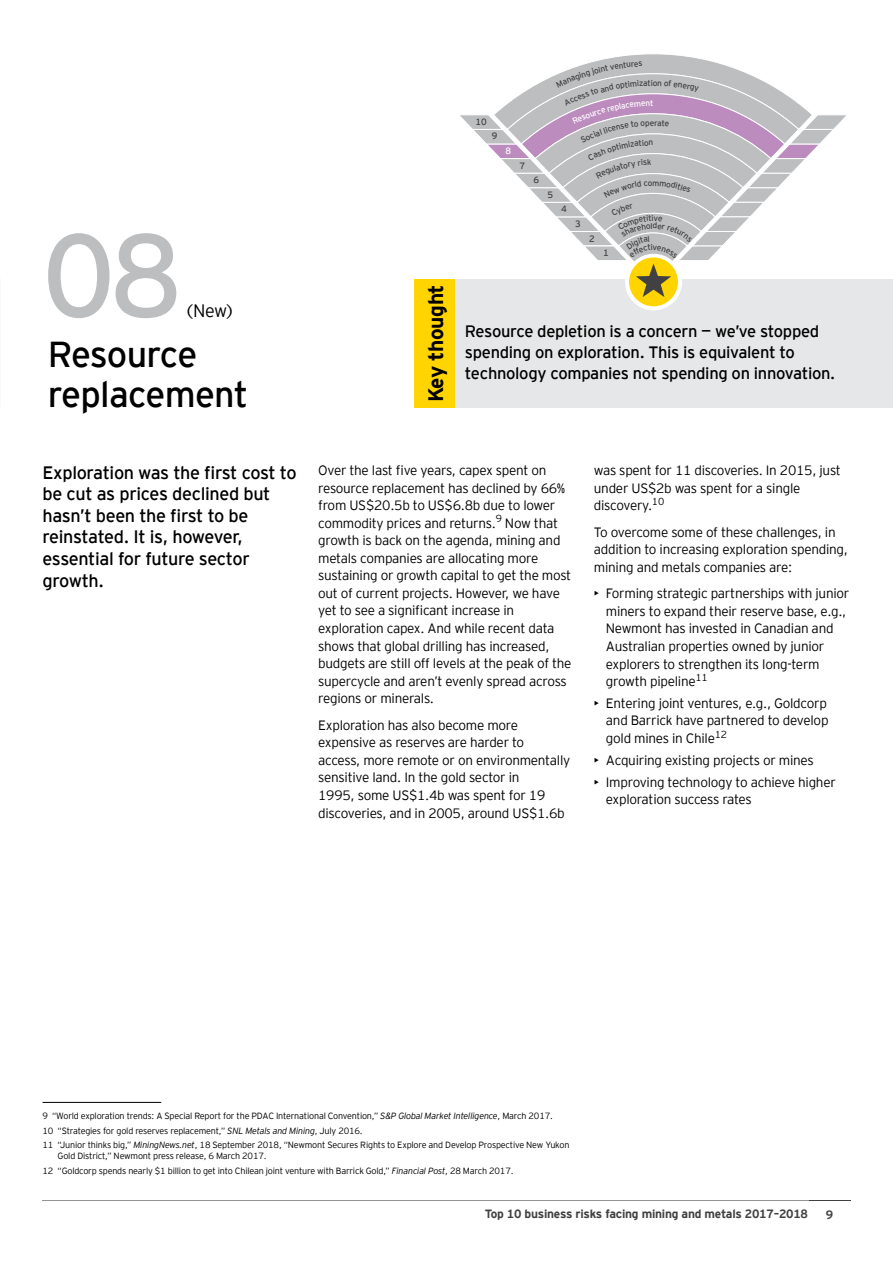
<style>
.page{position:relative;width:893px;height:1263px;background:#fff}
.page>*{position:absolute;margin:0;border:0;box-sizing:border-box;transform-origin:0 0}
.t1{font:117.6px "EY Interstate";color:#bcbec0}
.t2{font:36px/40.5px "EY Interstate";letter-spacing:-.02em;color:#000}
.t3{font:700 21px "EY Interstate";letter-spacing:-.02em;color:#000}
.t4{font:18px/21.6px "EY Interstate";letter-spacing:-.02em;color:#000}
.t5{font:300 18px "EY Interstate";color:#000}
.t6{font:16.5px/21px "EY Interstate";letter-spacing:-.02em;color:#000}
.t7{font:300 13.5px/17.5px "EY Interstate";letter-spacing:-.02em;color:#000}
.t8{font:700 12px "EY Interstate";letter-spacing:-.02em;color:#414042}
.t9{font:9.15px "EY Interstate";color:#414042}
.t10{font:9.15px "EY Interstate";color:#fff}
.t11{font:300 9px/14.7px "EY Interstate";letter-spacing:-.02em;color:#000}
.t12{font:8.25px "EY Interstate";color:#414042}
.t13{font:8.25px "EY Interstate";color:#fff}
.s1{font-style:italic}
</style>
<div class="page">
<hr style="left:43px;top:1200px;width:766px;height:1px;background:#939598">
<hr style="left:809px;top:1200px;width:41px;height:1px;background:#414042">
<hr style="left:43px;top:1102px;width:118px;height:1px;background:#000">
<div style="left:414px;top:279px;width:42px;height:129px;background:#ffd400"></div>
<div style="left:456px;top:279px;width:437px;height:129px;background:#e6e7e8"></div>
<svg style="left:625px;top:253px;width:57px;height:57px"></svg>
<div style="left:629px;top:257px;width:49px;height:49px;background:#ffd400;border-radius:50%"></div>
<svg style="left:460px;top:54px;width:386px;height:243px"></svg>
<h1 class="t1" style="left:42px;top:192px;width:142px">08</h1>
<h3 class="t5" style="left:187px;top:298px;width:47px">(New)</h3>
<h2 class="t2" style="left:48px;top:332px;width:202px">Resource replacement</h2>
<h3 class="t3" style="left:421px;top:402px;width:120px;rotate:-90deg">Key thought</h3>
<p class="t9" style="left:476px;top:115px;width:13px">10</p>
<p class="t9" style="left:492px;top:130px;width:7px">9</p>
<p class="t10" style="left:506px;top:144px;width:7px">8</p>
<p class="t9" style="left:520px;top:159px;width:7px">7</p>
<p class="t9" style="left:533px;top:173px;width:7px">6</p>
<p class="t9" style="left:547px;top:188px;width:7px">5</p>
<p class="t9" style="left:561px;top:203px;width:7px">4</p>
<p class="t9" style="left:575px;top:217px;width:7px">3</p>
<p class="t9" style="left:589px;top:232px;width:7px">2</p>
<p class="t9" style="left:603px;top:246px;width:7px">1</p>
<p class="t12" style="left:651px;top:77px;width:4px">i</p>
<p class="t13" style="left:650px;top:97px;width:5px">t</p>
<p class="t6" style="left:465px;top:320px;width:372px">Resource depletion is a concern — we’ve stopped spending on exploration. This is equivalent to technology companies not spending on innovation.</p>
<p class="t7" style="left:318px;top:461px;width:255px">Over the last five years, capex spent on resource replacement has declined by 66% from US$20.5b to US$6.8b due to lower commodity prices and returns.<sup>9</sup> Now that growth is back on the agenda, mining and metals companies are allocating more sustaining or growth capital to get the most out of current projects. However, we have yet to see a significant increase in exploration capex. And while recent data shows that global drilling has increased, budgets are still off levels at the peak of the supercycle and aren’t evenly spread across regions or minerals.</p>
<p class="t7" style="left:318px;top:715px;width:254px">Exploration has also become more expensive as reserves are harder to<br>access, more remote or on environmentally sensitive land. In the gold sector in<br>1995, some US$1.4b was spent for 19 discoveries, and in 2005, around US$1.6b</p>
<h3 class="t4" style="left:43px;top:460px;width:256px">Exploration was the first cost to be cut as prices declined but hasn’t been the first to be reinstated. It is, however, essential for future sector growth.</h3>
<p class="t7" style="left:594px;top:461px;width:249px">was spent for 11 discoveries. In 2015, just under US$2b was spent for a single discovery.<sup>10</sup></p>
<p class="t7" style="left:594px;top:522px;width:256px">To overcome some of these challenges, in addition to increasing exploration spending, mining and metals companies are:</p>
<p class="t7" style="left:606px;top:584px;width:245px;text-indent:-12px">• Forming strategic partnerships with junior miners to expand their reserve base, e.g., Newmont has invested in Canadian and Australian properties owned by junior explorers to strengthen its long-term growth pipeline<sup>11</sup></p>
<p class="t7" style="left:606px;top:693px;width:224px;text-indent:-12px">• Entering joint ventures, e.g., Goldcorp and Barrick have partnered to develop gold mines in Chile<sup>12</sup></p>
<p class="t7" style="left:594px;top:750px;width:221px">• Acquiring existing projects or mines</p>
<p class="t7" style="left:606px;top:772px;width:231px;text-indent:-12px">• Improving technology to achieve higher exploration success rates</p>
<p class="t11" style="left:43px;top:1108px;width:528px">9 “World exploration trends: A Special Report for the PDAC International Convention,” <span class="s1">S&amp;P Global Market Intelligence</span>, March 2017.<br>10 “Strategies for gold reserves replacement,” <span class="s1">SNL Metals and Mining</span>, July 2016.<br>11 “Junior thinks big,” <span class="s1">MiningNews.net</span>, 18 September 2018, “Newmont Secures Rights to Explore and Develop Prospective New Yukon</p>
<p class="t11" style="left:43px;top:1148px;width:472px;text-indent:15px">Gold District,” Newmont press release, 6 March 2017.<br>12 “Goldcorp spends nearly $1 billion to get into Chilean joint venture with Barrick Gold,” <span class="s1">Financial Post</span>, 28 March 2017.</p>
<p class="t8" style="left:485px;top:1205px;width:325px">Top 10 business risks facing mining and metals 2017–2018</p>
<p class="t8" style="left:826px;top:1206px;width:9px">9</p>
</div>
